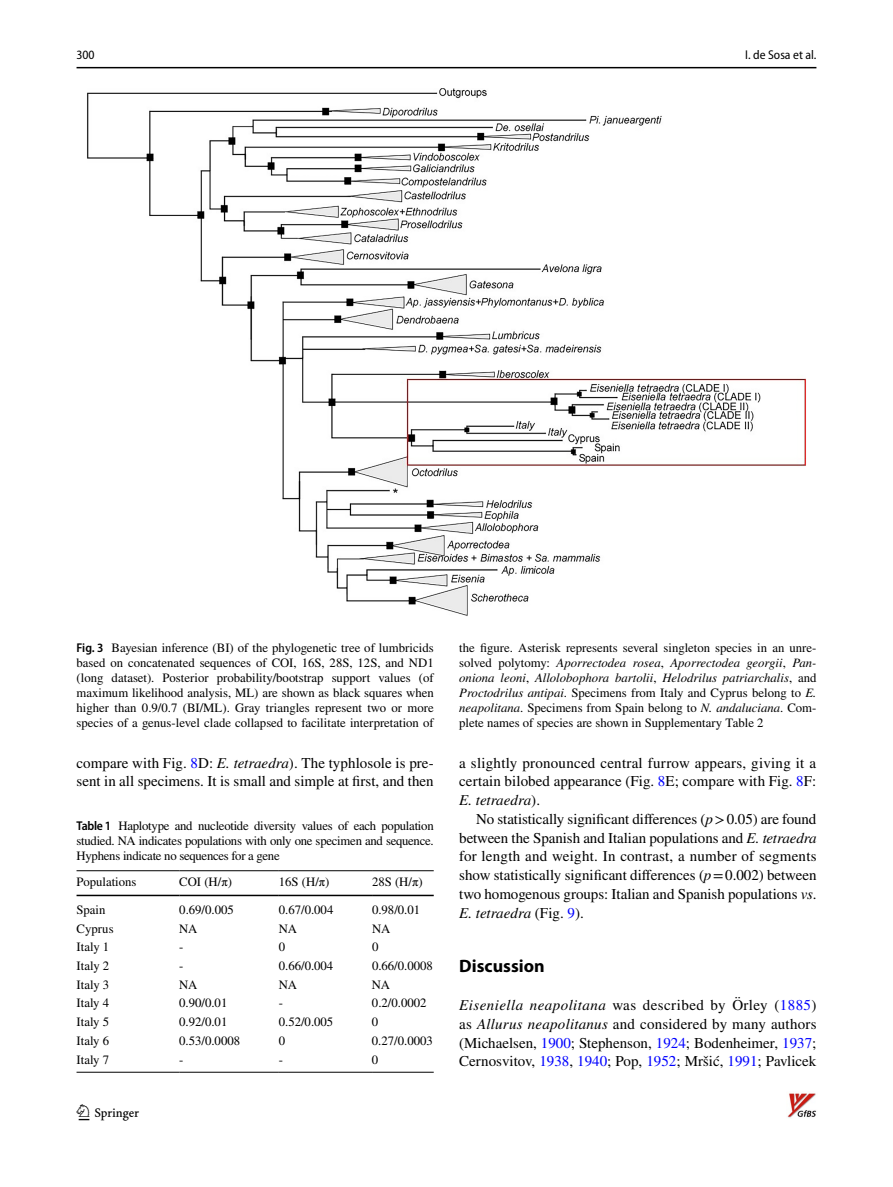
<style>
.page{position:relative;width:893px;height:1187px;background:#fff}
.page>*{position:absolute;margin:0;border:0;box-sizing:border-box;transform-origin:0 0}
.t1{font:22.5px "Springnew Regular 2";color:#000}
.t2{font:700 18px "Myriad Pro";color:#000}
.t3{font:15px/18.8px "STIX";color:#000;text-align:justify}
.t4{font:12.75px/15px "STIX";color:#000;text-align:justify}
.t5{font:semi-condensed 12.75px "Myriad Pro";color:#000}
.s1{font-family:"Myriad Pro";font-weight:600;font-stretch:semi-condensed}
.s2{font-style:italic}
.s3{color:#00f}
</style>
<div class="page">
<hr style="left:77px;top:67px;width:739px;height:1px;background:#000">
<img style="left:787px;top:1093px;width:30px;height:25px">
<img style="left:87px;top:88px;width:719px;height:528px">
<hr style="left:77px;top:870px;width:102px;height:1px;background:#000">
<hr style="left:77px;top:894px;width:102px;height:2px;background:#000">
<hr style="left:179px;top:870px;width:100px;height:1px;background:#000">
<hr style="left:179px;top:894px;width:100px;height:2px;background:#000">
<hr style="left:279px;top:870px;width:93px;height:1px;background:#000">
<hr style="left:279px;top:894px;width:93px;height:2px;background:#000">
<hr style="left:372px;top:870px;width:62px;height:1px;background:#000">
<hr style="left:372px;top:894px;width:62px;height:2px;background:#000">
<hr style="left:77px;top:1071px;width:102px;height:1px;background:#000">
<hr style="left:179px;top:1071px;width:100px;height:1px;background:#000">
<hr style="left:279px;top:1071px;width:93px;height:1px;background:#000">
<hr style="left:372px;top:1071px;width:62px;height:1px;background:#000">
<p class="t5" style="left:77px;top:48px;width:20px">300</p>
<p class="t5" style="left:745px;top:48px;width:73px">I. de Sosa et al.</p>
<p class="t4" style="left:77px;top:641px;width:359px"><span class="s1">Fig. 3</span> Bayesian inference (BI) of the phylogenetic tree of lumbricids based on concatenated sequences of COI, 16S, 28S, 12S, and ND1 (long dataset). Posterior probability/bootstrap support values (of maximum likelihood analysis, ML) are shown as black squares when higher than 0.9/0.7 (BI/ML). Gray triangles represent two or more species of a genus-level clade collapsed to facilitate interpretation of</p>
<p class="t4" style="left:459px;top:641px;width:359px">the figure. Asterisk represents several singleton species in an unre&shy;solved polytomy: <span class="s2">Aporrectodea rosea</span>, <span class="s2">Aporrectodea georgii</span>, <span class="s2">Pan&shy;oniona leoni</span>, <span class="s2">Allolobophora bartolii</span>, <span class="s2">Helodrilus patriarchalis</span>, and <span class="s2">Proctodrilus antipai</span>. Specimens from Italy and Cyprus belong to <span class="s2">E. neapolitana</span>. Specimens from Spain belong to <span class="s2">N. andaluciana</span>. Com&shy;plete names of species are shown in Supplementary Table 2</p>
<p class="t3" style="left:77px;top:754px;width:359px">compare with Fig. <span class="s3">8</span>D: <span class="s2">E. tetraedra</span>). The typhlosole is pre&shy;sent in all specimens. It is small and simple at first, and then</p>
<p class="t3" style="left:459px;top:754px;width:359px">a slightly pronounced central furrow appears, giving it a certain bilobed appearance (Fig. <span class="s3">8</span>E; compare with Fig. <span class="s3">8</span>F:<br><span class="s2">E. tetraedra</span>).</p>
<p class="t3" style="left:459px;top:810px;width:359px;text-indent:17px">No statistically significant differences (<span class="s2">p</span>&gt;0.05) are found between the Spanish and Italian populations and <span class="s2">E. tetraedra </span>for length and weight. In contrast, a number of segments show statistically significant differences (<span class="s2">p</span>=0.002) between two homogenous groups: Italian and Spanish populations <span class="s2">vs</span>.<br><span class="s2">E. tetraedra</span> (Fig. <span class="s3">9</span>).</p>
<h2 class="t2" style="left:459px;top:954px;width:87px">Discussion</h2>
<p class="t3" style="left:459px;top:996px;width:359px"><span class="s2">Eiseniella neapolitana</span> was described by Örley (<span class="s3">1885</span>) as <span class="s2">Allurus neapolitanus</span> and considered by many authors (Michaelsen, <span class="s3">1900</span>; Stephenson, <span class="s3">1924</span>; Bodenheimer, <span class="s3">1937</span>; Cernosvitov, <span class="s3">1938</span>, <span class="s3">1940</span>; Pop, <span class="s3">1952</span>; Mršić, <span class="s3">1991</span>; Pavlicek</p>
<p class="t4" style="left:77px;top:819px;width:359px"><span class="s1">Table 1</span> Haplotype and nucleotide diversity values of each population studied. NA indicates populations with only one specimen and sequence.<br>Hyphens indicate no sequences for a gene</p>
<p class="t4" style="left:77px;top:874px;width:62px">Populations</p>
<p class="t4" style="left:179px;top:874px;width:54px">COI (H/π)</p>
<p class="t4" style="left:279px;top:874px;width:52px">16S (H/π)</p>
<p class="t4" style="left:372px;top:874px;width:52px">28S (H/π)</p>
<p class="t4" style="left:77px;top:902px;width:31px">Spain</p>
<p class="t4" style="left:179px;top:902px;width:56px">0.69/0.005</p>
<p class="t4" style="left:279px;top:902px;width:56px">0.67/0.004</p>
<p class="t4" style="left:372px;top:902px;width:50px">0.98/0.01</p>
<p class="t4" style="left:77px;top:921px;width:39px">Cyprus</p>
<p class="t4" style="left:179px;top:921px;width:20px">NA</p>
<p class="t4" style="left:279px;top:921px;width:20px">NA</p>
<p class="t4" style="left:372px;top:921px;width:20px">NA</p>
<p class="t4" style="left:76px;top:940px;width:34px">Italy 1</p>
<p class="t4" style="left:179px;top:940px;width:6px">-</p>
<p class="t4" style="left:279px;top:940px;width:8px">0</p>
<p class="t4" style="left:372px;top:940px;width:8px">0</p>
<p class="t4" style="left:76px;top:959px;width:34px">Italy 2</p>
<p class="t4" style="left:179px;top:959px;width:6px">-</p>
<p class="t4" style="left:279px;top:959px;width:56px">0.66/0.004</p>
<p class="t4" style="left:372px;top:959px;width:62px">0.66/0.0008</p>
<p class="t4" style="left:76px;top:977px;width:34px">Italy 3</p>
<p class="t4" style="left:179px;top:977px;width:20px">NA</p>
<p class="t4" style="left:279px;top:977px;width:20px">NA</p>
<p class="t4" style="left:372px;top:977px;width:20px">NA</p>
<p class="t4" style="left:76px;top:996px;width:34px">Italy 4</p>
<p class="t4" style="left:179px;top:996px;width:50px">0.90/0.01</p>
<p class="t4" style="left:279px;top:996px;width:6px">-</p>
<p class="t4" style="left:372px;top:996px;width:56px">0.2/0.0002</p>
<p class="t4" style="left:76px;top:1015px;width:34px">Italy 5</p>
<p class="t4" style="left:179px;top:1015px;width:50px">0.92/0.01</p>
<p class="t4" style="left:279px;top:1015px;width:56px">0.52/0.005</p>
<p class="t4" style="left:372px;top:1015px;width:8px">0</p>
<p class="t4" style="left:76px;top:1033px;width:34px">Italy 6</p>
<p class="t4" style="left:179px;top:1033px;width:62px">0.53/0.0008</p>
<p class="t4" style="left:279px;top:1033px;width:8px">0</p>
<p class="t4" style="left:372px;top:1033px;width:62px">0.27/0.0003</p>
<p class="t4" style="left:76px;top:1052px;width:34px">Italy 7</p>
<p class="t4" style="left:179px;top:1052px;width:6px">-</p>
<p class="t4" style="left:279px;top:1052px;width:6px">-</p>
<p class="t4" style="left:372px;top:1052px;width:8px">0</p>
<h1 class="t1" style="left:79px;top:1104px;width:62px">1 3</h1>
</div>
